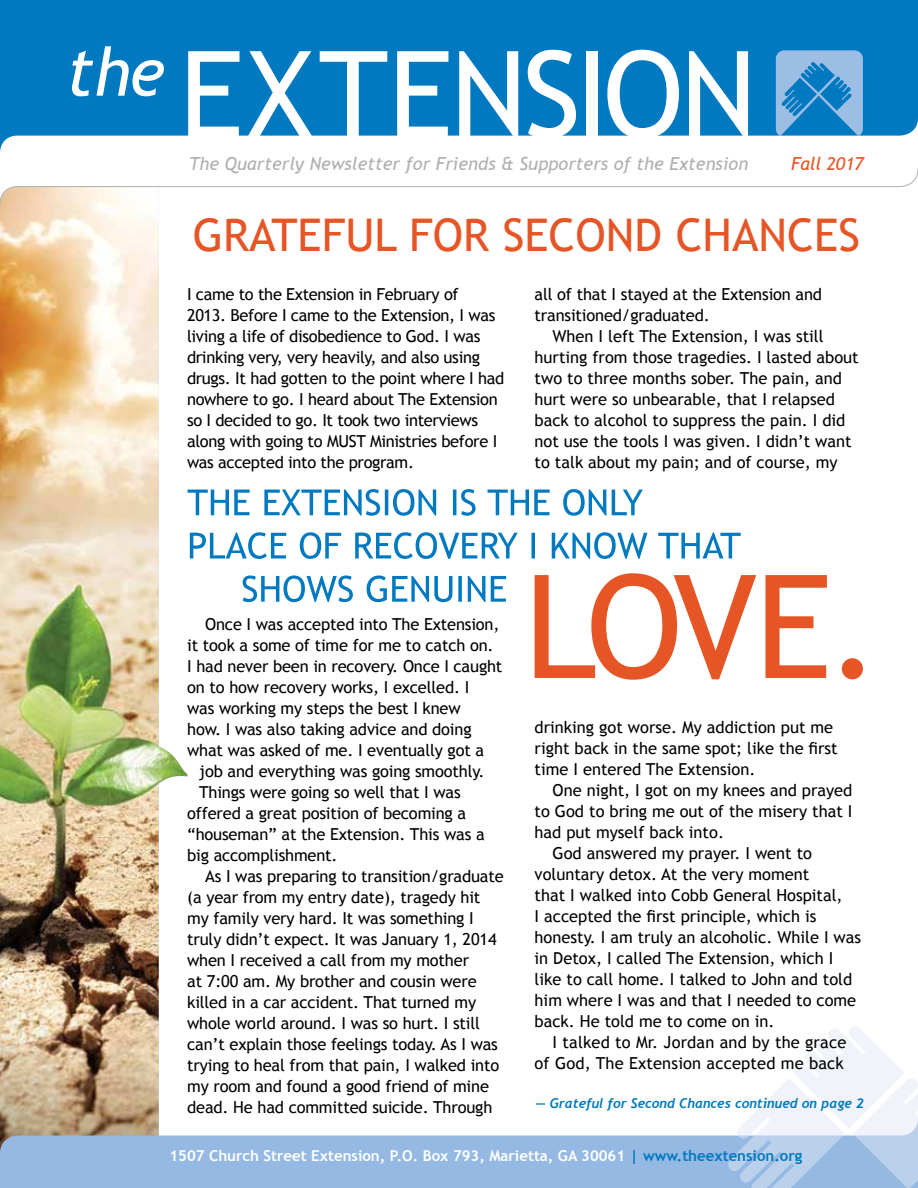
<style>
.page{position:relative;width:918px;height:1188px;background:#fff}
.page>*{position:absolute;margin:0;border:0;box-sizing:border-box;transform-origin:0 0}
.t1{font:45px "Trebuchet MS";color:#e65525}
.t2{font:italic 18px "Trebuchet MS";letter-spacing:.005em;color:#adafb2}
.t3{font:italic 18px "Trebuchet MS";letter-spacing:-.005em;color:#e65525}
.t4{font:16.5px/21px "Trebuchet MS";letter-spacing:-.01em;color:#000}
.t5{font:16.5px/21px "Trebuchet MS";letter-spacing:.01em;color:#000;text-align:right}
.t6{font:700 15px "Trebuchet MS";color:#fff}
.t7{font:italic 700 13.5px "Trebuchet";color:#0079c1}
.s1{color:#0079c1}
</style>
<div class="page">
<img style="left:0;top:205px;width:188px;height:912px">
<svg style="left:0;top:1117px;width:728px;height:71px;fill:#95b9e2"></svg>
<svg style="left:728px;top:1026px;width:190px;height:162px"></svg>
<svg style="left:0;top:0;width:918px;height:152px;fill:#0079c1"></svg>
<svg style="left:72px;top:46px;width:92px;height:50px"></svg>
<svg style="left:188px;top:51px;width:52px;height:86px"></svg>
<svg style="left:247px;top:51px;width:66px;height:86px"></svg>
<svg style="left:320px;top:51px;width:67px;height:86px"></svg>
<svg style="left:397px;top:51px;width:51px;height:86px"></svg>
<svg style="left:459px;top:51px;width:59px;height:87px"></svg>
<svg style="left:528px;top:50px;width:48px;height:89px"></svg>
<div style="left:586px;top:51px;width:12px;height:86px;background:#fff"></div>
<svg style="left:607px;top:50px;width:72px;height:89px"></svg>
<svg style="left:689px;top:51px;width:59px;height:87px"></svg>
<svg style="left:776px;top:50px;width:87px;height:86px;background:#569fd4"></svg>
<svg style="left:0;top:168px;width:918px;height:37px"></svg>
<svg style="left:243px;top:575px;width:263px;height:27px"></svg>
<svg style="left:190px;top:532px;width:551px;height:27px"></svg>
<svg style="left:188px;top:489px;width:455px;height:27px"></svg>
<svg style="left:535px;top:573px;width:328px;height:107px"></svg>
<p class="t2" style="left:189px;top:153px;width:561px">The Quarterly Newsletter for Friends &amp; Supporters of the Extension</p>
<p class="t3" style="left:791px;top:153px;width:74px">Fall 2017</p>
<h1 class="t1" style="left:193px;top:208px;width:669px">grateful for second chances</h1>
<p class="t4" style="left:187px;top:283px;width:319px">I came to the Extension in February of<br>2013. Before I came to the Extension, I was living a life of disobedience to God. I was drinking very, very heavily, and also using drugs. It had gotten to the point where I had nowhere to go. I heard about The Extension so I decided to go. It took two interviews along with going to MUST</p>
<p class="t4" style="left:187px;top:430px;width:312px;text-indent:183px">Ministries before I was accepted into the program.</p>
<p class="t4" style="left:535px;top:283px;width:289px">all of that I stayed at the Extension and transitioned/graduated.</p>
<p class="t4" style="left:535px;top:325px;width:326px;text-indent:18px">When I left The Extension, I was still hurting from those tragedies. I lasted about two to three months sober. The pain, and hurt were so unbearable, that I relapsed back to alcohol to suppress the pain. I did not use the tools I was given. I didn’t want to talk about my pain; and of course, my</p>
<p class="t4" style="left:187px;top:614px;width:317px">O nce I was accepted into The Extension, it took a some of time for me to catch on.<br>I had never been in recovery. Once I caught on to how recovery works, I excelled. I<br>was working my steps the best I knew<br>how. I was also taking advice and doing what was asked of me. I eventually got a</p>
<p class="t4" style="left:199px;top:761px;width:287px">job and everything was going smoothly.</p>
<p class="t4" style="left:199px;top:782px;width:263px">Things were going so well that I was</p>
<p class="t4" style="left:187px;top:803px;width:280px">offered a great position of becoming a</p>
<p class="t4" style="left:187px;top:824px;width:299px">“houseman” at the Extension. This was a</p>
<p class="t4" style="left:187px;top:845px;width:152px">big accomplishment.</p>
<p class="t4" style="left:187px;top:866px;width:318px">As I was preparing to transition/graduate</p>
<p class="t4" style="left:187px;top:887px;width:295px">(a year from my entry date), tragedy hit</p>
<p class="t4" style="left:187px;top:908px;width:288px">my family very hard. It was something I</p>
<p class="t4" style="left:187px;top:929px;width:311px">truly didn’t expect. It was January 1, 2014</p>
<p class="t4" style="left:187px;top:950px;width:283px">when I received a call from my mother</p>
<p class="t4" style="left:187px;top:971px;width:291px">at 7:00 am. My brother and cousin were</p>
<p class="t4" style="left:187px;top:992px;width:290px">killed in a car accident. That turned my</p>
<p class="t4" style="left:187px;top:1013px;width:294px">whole world around. I was so hurt. I still</p>
<p class="t4" style="left:187px;top:1034px;width:312px">can’t explain those feelings today. As I was</p>
<p class="t4" style="left:187px;top:1055px;width:314px">trying to heal from that pain, I walked into</p>
<p class="t4" style="left:187px;top:1076px;width:303px">my room and found a good friend of mine</p>
<p class="t4" style="left:187px;top:1097px;width:307px">dead. He had committed suicide. Through</p>
<p class="t4" style="left:535px;top:717px;width:328px">drinking got worse. My addiction put me right back in the same spot; like the first time I entered The Extension.<br>One night, I got on my knees and prayed to God to bring me out of the misery that I had put myself back into.<br>G od answered my prayer. I went to voluntary detox. At the very moment<br>that I walked into Cobb General Hospital,<br>I accepted the first principle, which is honesty. I am truly an alcoholic. While I was in Detox, I called The Extension, which I like to call home. I talked to John and told him where I was and that I needed to come back. He told me to come on in.</p>
<p class="t5" style="left:535px;top:1032px;width:313px">I talked to Mr. Jordan and by the grace of God, The Extension accepted me back</p>
<p class="t7" style="left:536px;top:1095px;width:330px">— Grateful for Second Chances continued on page 2</p>
<p class="t6" style="left:169px;top:1147px;width:634px">1507 Church Street Extension, P.O. Box 793, Marietta, GA 30061 <span class="s1">| www.theextension.org</span></p>
</div>
